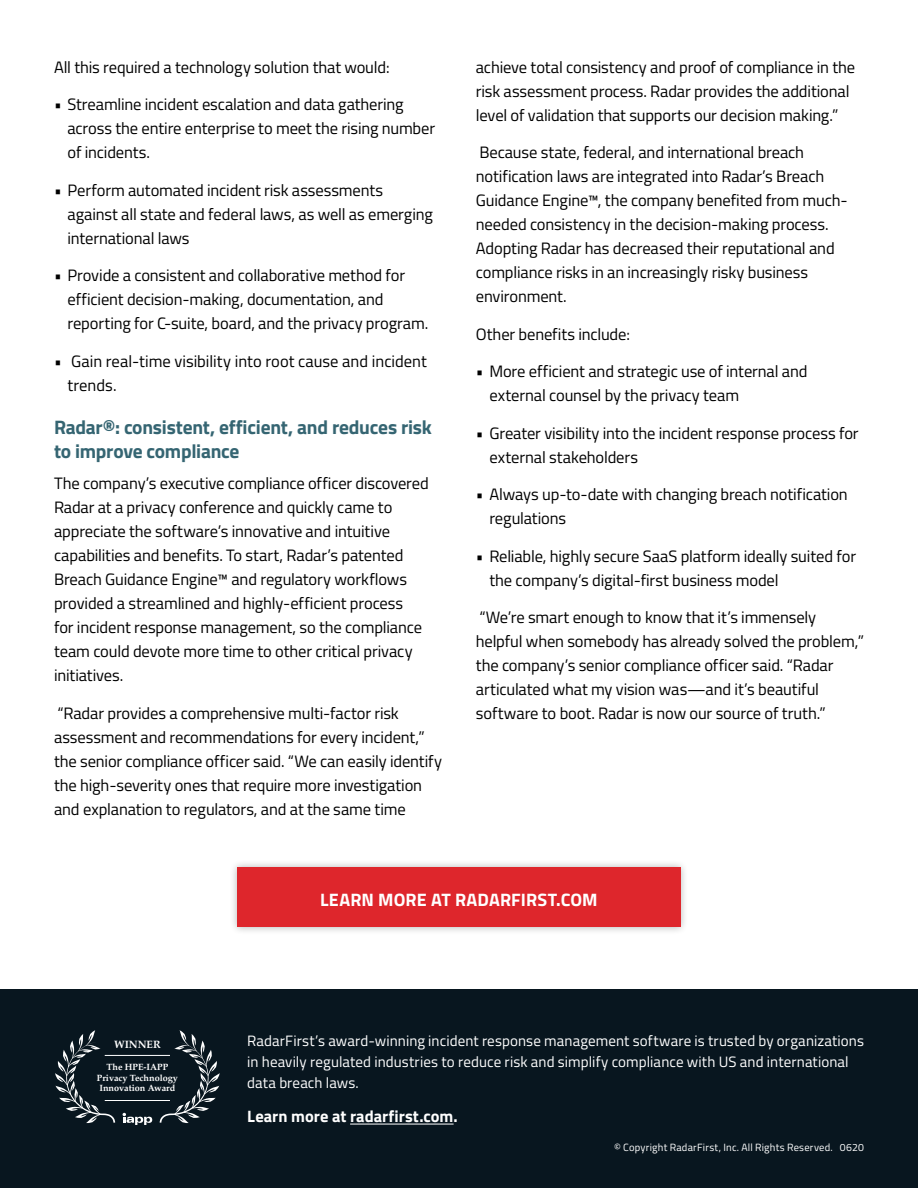
<style>
.page{position:relative;width:918px;height:1188px;background:#fff}
.page>*{position:absolute;margin:0;border:0;box-sizing:border-box;transform-origin:0 0}
.t1{font:700 19.5px/24px "Titillium Web";letter-spacing:-.01em;color:#356572}
.t2{font:700 18px "Titillium Web";letter-spacing:.005em;color:#fff}
.t3{font:16.5px/24px "Titillium Web";letter-spacing:-.01em;color:#000}
.t4{font:700 16.5px "Titillium Web";color:#fff}
.t5{font:15px/21px "Titillium Web";letter-spacing:.005em;color:#fff}
.t6{font:700 10.65px "Palatino";color:#fff}
.t7{font:10.5px "Titillium Web";letter-spacing:.02em;color:#fff}
.t8{font:700 9.15px/10.9px "Palatino";color:#fff;text-align:center}
</style>
<div class="page">
<div style="left:0;top:989px;width:918px;height:199px;background:#08161f"></div>
<hr style="left:350px;top:1124px;width:104px;height:1px;background:#fff">
<div style="left:229px;top:859px;width:460px;height:76px;background:#000;opacity:.3"></div>
<div style="left:237px;top:867px;width:444px;height:60px;background:#de262c"></div>
<svg style="left:160px;top:1030px;width:60px;height:93px"></svg>
<svg style="left:55px;top:1030px;width:60px;height:93px"></svg>
<hr style="left:105px;top:1055px;width:65px;height:1px;background:#fff">
<hr style="left:105px;top:1100px;width:65px;height:1px;background:#fff">
<svg style="left:123px;top:1113px;width:29px;height:12px"></svg>
<p class="t3" style="left:54px;top:54px;width:337px">All this required a technology solution that would:</p>
<p class="t3" style="left:67px;top:92px;width:369px;text-indent:-13px">• Streamline incident escalation and data gathering across the entire enterprise to meet the rising number of incidents.●</p>
<p class="t3" style="left:67px;top:177px;width:367px;text-indent:-13px">• Perform automated incident risk assessments against all state and federal laws, as well as emerging international laws</p>
<p class="t3" style="left:67px;top:263px;width:362px;text-indent:-13px">• Provide a consistent and collaborative method for efficient decision-making, documentation, and reporting for C-suite, board, and the privacy program.</p>
<p class="t3" style="left:67px;top:348px;width:361px;text-indent:-13px">• Gain real-time visibility into root cause and incident trends.</p>
<p class="t1" style="left:54px;top:415px;width:379px">Radar®: consistent, efficient, and reduces risk to improve compliance</p>
<p class="t3" style="left:54px;top:471px;width:376px">The company’s executive compliance officer discovered Radar at a privacy conference and quickly came to appreciate the software’s innovative and intuitive capabilities and benefits. To start, Radar’s patented Breach Guidance Engine™ and regulatory workflows provided a streamlined and highly-efficient process<br>for incident response management, so the compliance team could devote more time to other critical privacy initiatives.</p>
<p class="t3" style="left:54px;top:700px;width:390px">“Radar provides a comprehensive multi-factor risk assessment and recommendations for every incident,” the senior compliance officer said. “We can easily identify the high-severity ones that require more investigation and explanation to regulators, and at the same time</p>
<p class="t3" style="left:476px;top:54px;width:381px">achieve total consistency and proof of compliance in the risk assessment process. Radar provides the additional level of validation that supports our decision making.”</p>
<p class="t3" style="left:476px;top:140px;width:373px">Because state, federal, and international breach notification laws are integrated into Radar’s Breach Guidance Engine™, the company benefited from much&shy;needed consistency in the decision-making process.<br>Adopting Radar has decreased their reputational and compliance risks in an increasingly risky business environment.</p>
<p class="t3" style="left:476px;top:321px;width:156px">Other benefits include:</p>
<p class="t3" style="left:489px;top:359px;width:320px;text-indent:-13px">• More efficient and strategic use of internal and external counsel by the privacy team</p>
<p class="t3" style="left:489px;top:420px;width:371px;text-indent:-13px">• Greater visibility into the incident response process for external stakeholders</p>
<p class="t3" style="left:489px;top:482px;width:360px;text-indent:-13px">• Always up-to-date with changing breach notification regulations</p>
<p class="t3" style="left:489px;top:543px;width:368px;text-indent:-13px">• Reliable, highly secure SaaS platform ideally suited for the company’s digital-first business model</p>
<p class="t3" style="left:476px;top:605px;width:390px">“We’re smart enough to know that it’s immensely<br>helpful when somebody has already solved the problem,” the company’s senior compliance officer said. “Radar articulated what my vision was—and it’s beautiful software to boot. Radar is now our source of truth.”</p>
<p class="t6" style="left:114px;top:1035px;width:48px">WINNER</p>
<p class="t8" style="left:97px;top:1061px;width:82px">The HPE-IAPP<br>Privacy Technology<br>Innovation Award</p>
<p class="t2" style="left:320px;top:886px;width:279px">LEARN MORE AT RADARFIRST.COM</p>
<p class="t5" style="left:247px;top:1030px;width:618px">RadarFirst’s award-winning incident response management software is trusted by organizations in heavily regulated industries to reduce risk and simplify compliance with US and international data breach laws.</p>
<p class="t4" style="left:247px;top:1104px;width:212px">Learn more at radarfirst.com.</p>
<p class="t7" style="left:614px;top:1139px;width:251px">© Copyright RadarFirst, Inc. All Rights Reserved. 0620</p>
</div>
